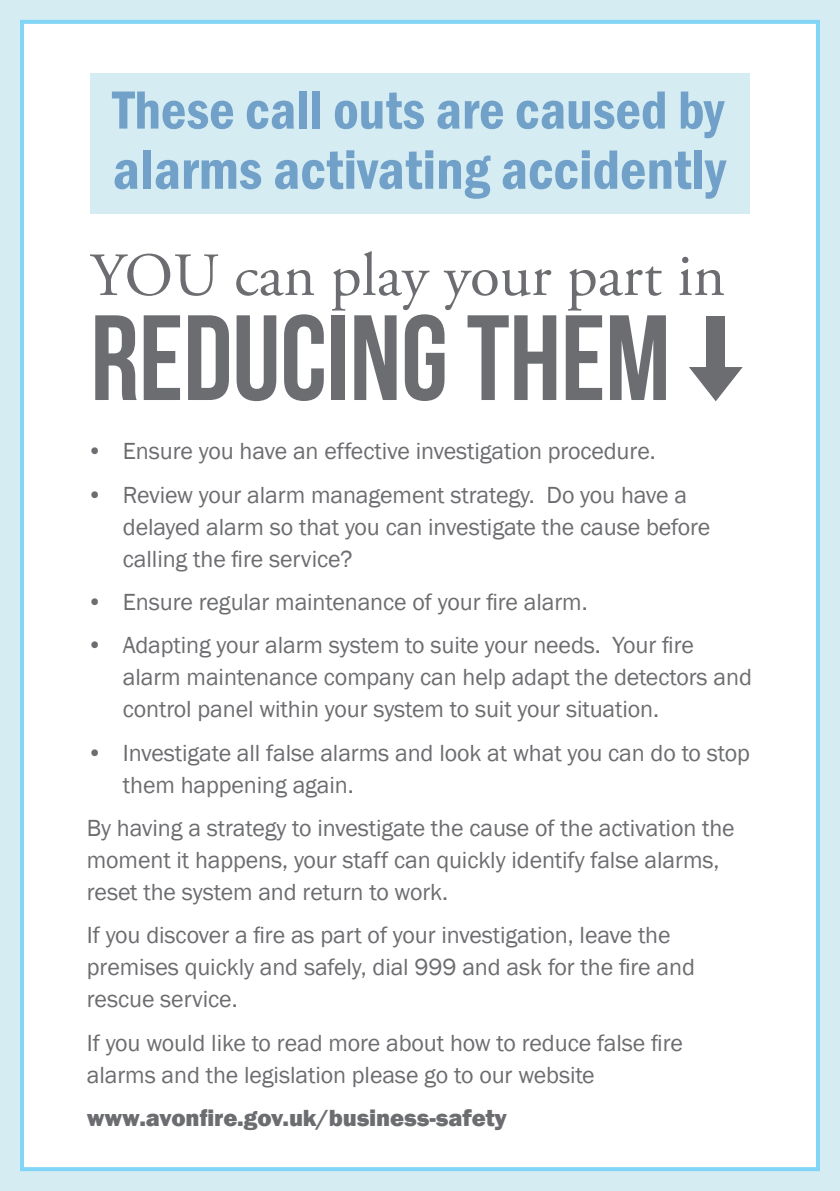
<style>
.page{position:relative;width:840px;height:1191px;background:#fff}
.page>*{position:absolute;margin:0;border:0;box-sizing:border-box;transform-origin:0 0}
.t1{font:121px "Bebas Neue";color:#6c6d70}
.t2{font:61.2px "Adobe Garamond Pro";color:#6c6d70}
.t3{font:600 condensed 57.4px "Franklin Gothic";color:#71a1c8}
.t4{font:600 condensed 55.6px "Franklin Gothic";color:#71a1c8}
.body{font:24px/32px "Franklin Gothic";letter-spacing:-.005em;color:#6c6d70}
.body-2{font:800 24px "Franklin Gothic";letter-spacing:-.005em;color:#6c6d70}
</style>
<div class="page">
<div style="left:0;top:0;width:839px;height:1191px;background:#d5ecf2"></div>
<div style="left:20px;top:20px;width:799px;height:1151px;background:#fff;border:4px solid #82d5f7"></div>
<div style="left:706px;top:316px;width:18px;height:59px;background:#6c6d70"></div>
<svg style="left:689px;top:367px;width:53px;height:34px"></svg>
<div style="left:90px;top:74px;width:659px;height:140px;background:#d5ecf2"></div>
<p class="t4" style="left:112px;top:73px;width:612px">These call outs are caused by</p>
<p class="t3" style="left:112px;top:131px;width:614px">alarms activating accidently</p>
<p class="t2" style="left:90px;top:239px;width:636px">YOU can play your part in</p>
<p class="t1" style="left:90px;top:292px;width:581px">REDUCING THEM</p>
<p class="body" style="left:87px;top:436px;width:570px">• Ensure you have an effective investigation procedure.</p>
<p class="body" style="left:123px;top:479px;width:588px;text-indent:-36px">• Review your alarm management strategy. Do you have a delayed alarm so that you can investigate the cause before calling the fire service?</p>
<p class="body" style="left:87px;top:586px;width:502px">• Ensure regular maintenance of your fire alarm.</p>
<p class="body" style="left:123px;top:630px;width:630px;text-indent:-36px">• Adapting your alarm system to suite your needs. Your fire alarm maintenance company can help adapt the detectors and control panel within your system to suit your situation.</p>
<p class="body" style="left:123px;top:737px;width:628px;text-indent:-36px">• Investigate all false alarms and look at what you can do to stop them happening again.</p>
<p class="body" style="left:87px;top:812px;width:649px">By having a strategy to investigate the cause of the activation the moment it happens, your staff can quickly identify false alarms, reset the system and return to work.</p>
<p class="body" style="left:87px;top:920px;width:609px">If you discover a fire as part of your investigation, leave the premises quickly and safely, dial 999 and ask for the fire and rescue service.</p>
<p class="body" style="left:87px;top:1027px;width:597px">If you would like to read more about how to reduce false fire alarms and the legislation please go to our website</p>
<p class="body-2" style="left:87px;top:1102px;width:421px">www.avonfire.gov.uk/business-safety</p>
</div>
